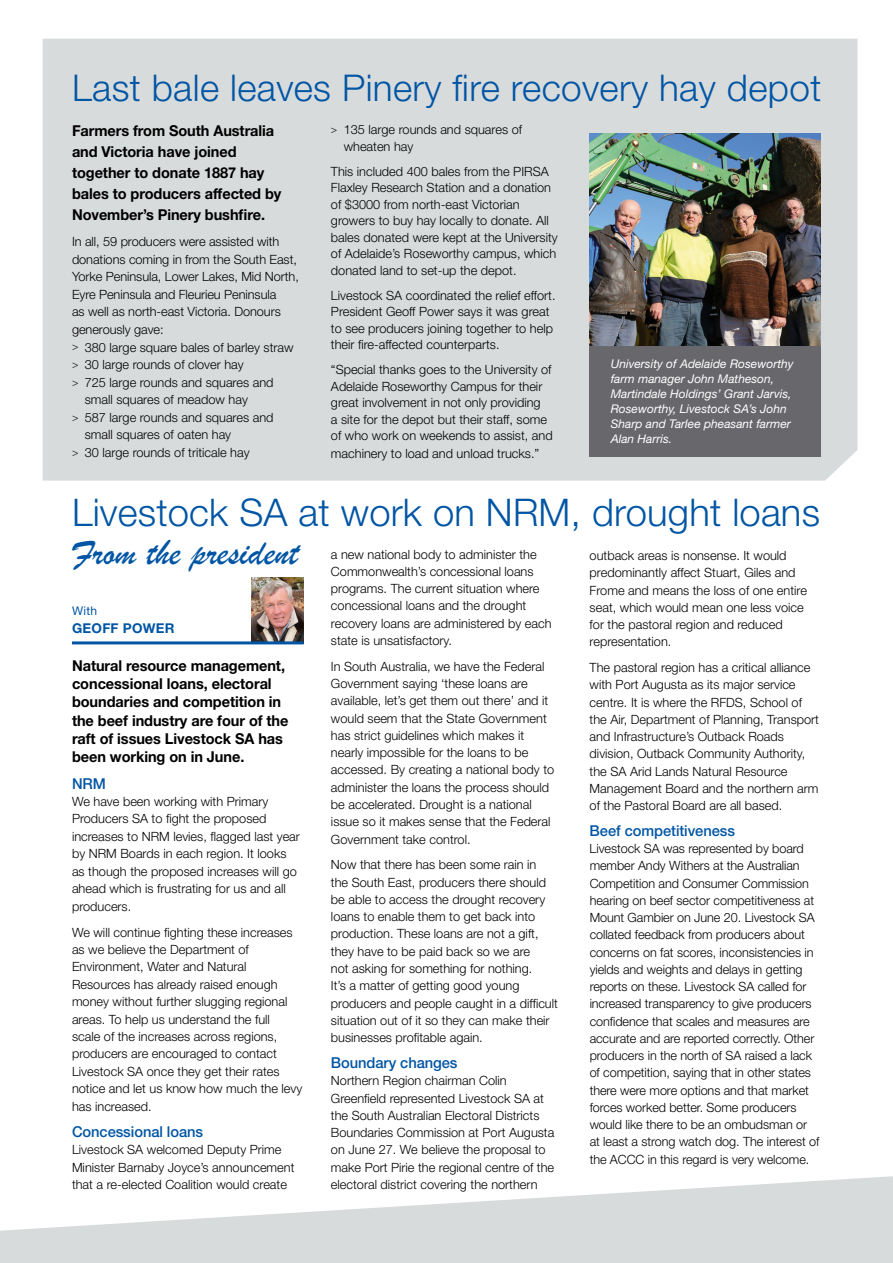
<style>
.page{position:relative;width:893px;height:1263px;background:#fff}
.page>*{position:absolute;margin:0;border:0;box-sizing:border-box;transform-origin:0 0}
.t1{font:300 38.1px "Helvetica Neue";letter-spacing:.005em;color:#0055a4}
.t2{font:37.5px "Brush Script";color:#0055a4}
.t3{font:300 36.9px "Helvetica Neue";letter-spacing:.01em;color:#0055a4}
.t4{font:700 15px/18.1px "Helvetica Neue";letter-spacing:-.005em;color:#000}
.t5{font:500 15px "Helvetica Neue";letter-spacing:-.005em;color:#0055a4}
.t6{font:700 13.5px "Helvetica Neue";letter-spacing:.02em;color:#0055a4}
.t7{font:300 12.75px/17.2px "Helvetica Neue";color:#000}
.t8{font:italic 12px/15px "Helvetica Neue";color:#fff}
.t9{font:12px "Helvetica Neue";color:#0055a4}
.s1{font-size:10.5px}
</style>
<div class="page">
<div style="left:43px;top:39px;width:814px;height:442px;background:#d8dbdc"></div>
<svg style="left:0;top:1176px;width:893px;height:87px;fill:#d8dbdc"></svg>
<img style="left:252px;top:578px;width:51px;height:63px">
<hr style="left:72px;top:641px;width:231px;height:3px;background:#0055a4">
<div style="left:590px;top:339px;width:231px;height:118px;background:#68676c"></div>
<img style="left:590px;top:133px;width:231px;height:213px">
<h3 class="t3" style="left:72px;top:65px;width:751px">Last bale leaves Pinery fire recovery hay depot</h3>
<p class="t4" style="left:72px;top:120px;width:211px;line-height:21px">Farmers from South Australia and Victoria have joined together to donate 1887 hay bales to producers affected by<br>November’s Pinery bushfire.</p>
<p class="t7" style="left:72px;top:233px;width:209px">In all, 59 producers were assisted with</p>
<p class="t7" style="left:72px;top:250px;width:226px">donations coming in from the South East,</p>
<p class="t7" style="left:72px;top:268px;width:228px">Yorke Peninsula, Lower Lakes, Mid North,</p>
<p class="t7" style="left:72px;top:285px;width:206px">Eyre Peninsula and Fleurieu Peninsula</p>
<p class="t7" style="left:72px;top:303px;width:210px">as well as north-east Victoria. Donours</p>
<p class="t7" style="left:72px;top:320px;width:93px">generously gave:</p>
<p class="t7" style="left:72px;top:338px;width:223px"><span class="s1">&gt;</span> 380 large square bales of barley straw</p>
<p class="t7" style="left:72px;top:356px;width:173px"><span class="s1">&gt;</span> 30 large rounds of clover hay</p>
<p class="t7" style="left:72px;top:373px;width:203px"><span class="s1">&gt;</span> 725 large rounds and squares and</p>
<p class="t7" style="left:85px;top:391px;width:165px">small squares of meadow hay</p>
<p class="t7" style="left:72px;top:408px;width:203px"><span class="s1">&gt;</span> 587 large rounds and squares and</p>
<p class="t7" style="left:85px;top:426px;width:148px">small squares of oaten hay</p>
<p class="t7" style="left:72px;top:443px;width:179px"><span class="s1">&gt;</span> 30 large rounds of triticale hay</p>
<p class="t7" style="left:344px;top:121px;width:180px;line-height:16.5px;text-indent:-13px"><span class="s1">&gt;</span> 135 large rounds and squares of wheaten hay</p>
<p class="t7" style="left:331px;top:162px;width:228px;line-height:16.5px">This included 400 bales from the PIRSA Flaxley Research Station and a donation of $3000 from north-east Victorian growers to buy hay locally to donate. All bales donated were kept at the University of Adelaide’s Roseworthy campus, which donated land to set-up the depot.</p>
<p class="t7" style="left:331px;top:286px;width:226px;line-height:16.5px">Livestock SA coordinated the relief effort.<br>President Geoff Power says it was great to see producers joining together to help their fire-affected counterparts.</p>
<p class="t7" style="left:331px;top:361px;width:223px;line-height:16.5px">“Special thanks goes to the University of Adelaide Roseworthy Campus for their great involvement in not only providing<br>a site for the depot but their staff, some of who work on weekends to assist, and</p>
<p class="t7" style="left:331px;top:445px;width:210px">machinery to load and unload trucks.”</p>
<p class="t8" style="left:611px;top:356px;width:184px">University of Adelaide Roseworthy farm manager John Matheson,<br>Martindale Holdings’ Grant Jarvis,<br>Roseworthy, Livestock SA’s John<br>Sharp and Tarlee pheasant farmer<br>Alan Harris.</p>
<h1 class="t1" style="left:72px;top:489px;width:749px">Livestock SA at work on NRM, drought loans</h1>
<p class="t7" style="left:590px;top:547px;width:219px">outback areas is nonsense. It would predominantly affect Stuart, Giles and Frome and means the loss of one entire seat, which would mean one less voice for the pastoral region and reduced representation.</p>
<p class="t7" style="left:590px;top:659px;width:231px">The pastoral region has a critical alliance with Port Augusta as its major service centre. It is where the RFDS, School of the Air, Department of Planning, Transport and Infrastructure’s Outback Roads division, Outback Community Authority, the SA Arid Lands Natural Resource Management Board and the northern arm of the Pastoral Board are all based.</p>
<p class="t5" style="left:590px;top:821px;width:147px">Beef competitiveness</p>
<p class="t7" style="left:590px;top:840px;width:231px">Livestock SA was represented by board member Andy Withers at the Australian Competition and Consumer Commission hearing on beef sector competitiveness at Mount Gambier on June 20. Livestock SA collated feedback from producers about concerns on fat scores, inconsistencies in yields and weights and delays in getting reports on these. Livestock SA called for increased transparency to give producers confidence that scales and measures are accurate and are reported correctly. Other producers in the north of SA raised a lack of competition, saying that in other states there were more options and that market forces worked better. Some producers would like there to be an ombudsman or at least a strong watch dog. The interest of the ACCC in this regard is very welcome.</p>
<h2 class="t2" style="left:72px;top:528px;width:228px">From the president</h2>
<p class="t9" style="left:72px;top:603px;width:27px">With</p>
<p class="t6" style="left:72px;top:620px;width:104px">GEOFF POWER</p>
<p class="t4" style="left:72px;top:656px;width:218px">Natural resource management, concessional loans, electoral boundaries and competition in the beef industry are four of the raft of issues Livestock SA has been working on in June.</p>
<p class="t5" style="left:72px;top:774px;width:35px">NRM</p>
<p class="t7" style="left:72px;top:792px;width:229px">We have been working with Primary Producers SA to fight the proposed increases to NRM levies, flagged last year by NRM Boards in each region. It looks as though the proposed increases will go ahead which is frustrating for us and all producers.</p>
<p class="t7" style="left:72px;top:923px;width:232px">We will continue fighting these increases as we believe the Department of Environment, Water and Natural Resources has already raised enough money without further slugging regional areas. To help us understand the full<br>scale of the increases across regions, producers are encouraged to contact Livestock SA once they get their rates notice and let us know how much the levy has increased.</p>
<p class="t5" style="left:72px;top:1122px;width:133px">Concessional loans</p>
<p class="t7" style="left:72px;top:1140px;width:224px">Livestock SA welcomed Deputy Prime<br>Minister Barnaby Joyce’s announcement that a re-elected Coalition would create</p>
<p class="t7" style="left:331px;top:545px;width:222px">a new national body to administer the Commonwealth’s concessional loans programs. The current situation where concessional loans and the drought recovery loans are administered by each state is unsatisfactory.</p>
<p class="t7" style="left:331px;top:657px;width:225px">In South Australia, we have the Federal Government saying ‘these loans are available, let’s get them out there’ and it would seem that the State Government has strict guidelines which makes it nearly impossible for the loans to be accessed. By creating a national body to administer the loans the process should be accelerated. Drought is a national issue so it makes sense that the Federal Government take control.</p>
<p class="t7" style="left:331px;top:856px;width:228px">Now that there has been some rain in<br>the South East, producers there should be able to access the drought recovery loans to enable them to get back into production. These loans are not a gift, they have to be paid back so we are<br>not asking for something for nothing.<br>It’s a matter of getting good young producers and people caught in a difficult situation out of it so they can make their businesses profitable again.</p>
<p class="t5" style="left:331px;top:1054px;width:128px">Boundary changes</p>
<p class="t7" style="left:331px;top:1072px;width:225px">Northern Region chairman Colin Greenfield represented Livestock SA at the South Australian Electoral Districts Boundaries Commission at Port Augusta on June 27. We believe the proposal to make Port Pirie the regional centre of the electoral district covering the northern</p>
</div>
